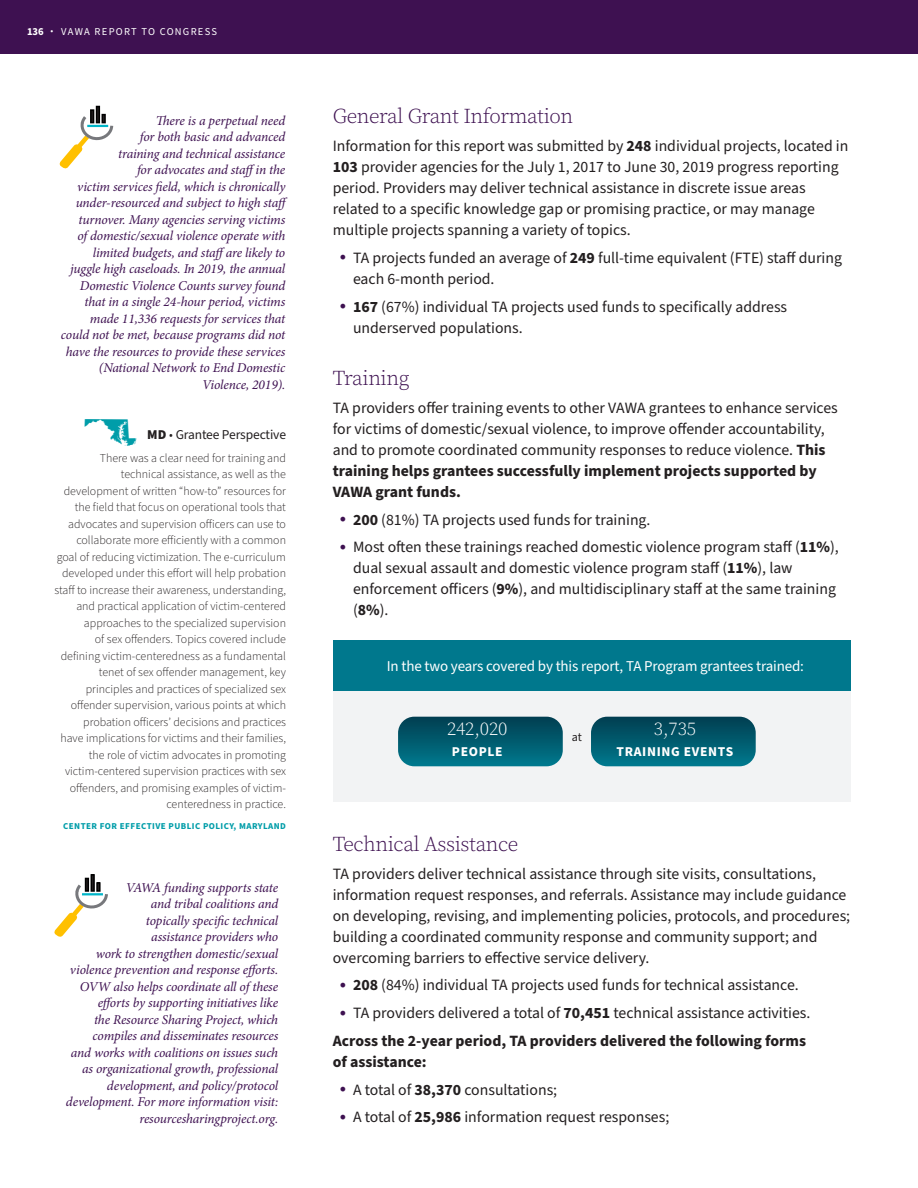
<style>
.page{position:relative;width:918px;height:1188px;background:#fff}
.page>*{position:absolute;margin:0;border:0;box-sizing:border-box;transform-origin:0 0}
.TABLE_TEXT{font:45px "State Face";color:#009da9}
.SUBTITLE{font:300 21px "Source Serif Pro";letter-spacing:-.02em;color:#3e1151}
.PULLQUOTE_GUTTER{font:300 18.9px "Source Serif Pro";letter-spacing:-.01em;color:#fff}
.BODY{font:15.75px/21px "Source Sans Pro";color:#231f20}
.BODY-2{font:700 15.75px/21px "Source Sans Pro";color:#231f20}
.t1{font:15px "Source Sans Pro";letter-spacing:-.01em;color:#fff}
.Pullquote_-_Right_Li{font:italic 13.5px/16.5px "Minion Pro";letter-spacing:-.015em;color:#3e1151;text-align:right}
.GRANTEE_HEADER_2{font:13.5px "Source Sans Pro";letter-spacing:-.01em;color:#231f20}
.t2{font:700 13.5px "Source Sans Pro";letter-spacing:.05em;color:#fff}
.t3{font:12.15px "Source Sans Pro";color:#231f20}
.GRANTEE_QUOTE{font:300 12px/16.5px "Source Sans Pro";color:#231f20;text-align:right}
.t4{font:10.5px "Source Sans Pro";letter-spacing:.12em;color:#fff}
.GRANTEE{font:700 9px "Source Sans Pro";letter-spacing:.05em;color:#009da9}
.s1{font-weight:700}
.s2{font-weight:200}
.s3{font-weight:900}
.s4{font-weight:300}
.s5{font-family:"Minion Pro";font-size:18px;color:#3e1151}
</style>
<div class="page">
<div style="left:0;top:0;width:918px;height:54px;background:#3e1151"></div>
<div style="left:333px;top:686px;width:517px;height:116px;background:#f2f3f4"></div>
<div style="left:333px;top:640px;width:517px;height:51px;background:#00788d"></div>
<svg style="left:398px;top:717px;width:165px;height:49px;background:#075f72"></svg>
<svg style="left:591px;top:717px;width:165px;height:49px;background:#075f72"></svg>
<svg style="left:59px;top:106px;width:55px;height:63px"></svg>
<div style="left:91px;top:874px;width:4px;height:18px;border:2px solid #000"></div>
<svg style="left:54px;top:878px;width:54px;height:59px"></svg>
<p class="t4" style="left:27px;top:24px;width:192px"><span class="s1">136</span> <span class="s2">•</span> VAWA REPORT TO CONGRESS</p>
<p class="Pullquote_-_Right_Li" style="left:156px;top:112px;width:131px">There is a perpetual need</p>
<p class="Pullquote_-_Right_Li" style="left:140px;top:129px;width:147px">for both basic and advanced</p>
<p class="Pullquote_-_Right_Li" style="left:118px;top:145px;width:169px">training and technical assistance</p>
<p class="Pullquote_-_Right_Li" style="left:137px;top:162px;width:150px">for advocates and staffin the</p>
<p class="Pullquote_-_Right_Li" style="left:77px;top:178px;width:210px">victim services field, which is chronically</p>
<p class="Pullquote_-_Right_Li" style="left:76px;top:195px;width:215px">under-resourced and subject to high staff</p>
<p class="Pullquote_-_Right_Li" style="left:78px;top:211px;width:208px">turnover. Many agencies serving victims</p>
<p class="Pullquote_-_Right_Li" style="left:78px;top:228px;width:209px">of domestic/sexual violence operate with</p>
<p class="Pullquote_-_Right_Li" style="left:93px;top:244px;width:194px">limited budgets, and staffare likely to</p>
<p class="Pullquote_-_Right_Li" style="left:70px;top:261px;width:217px">juggle high caseloads. In 2019, the annual</p>
<p class="Pullquote_-_Right_Li" style="left:80px;top:277px;width:207px">Domestic Violence Counts survey found</p>
<p class="Pullquote_-_Right_Li" style="left:84px;top:294px;width:202px">that in a single 24-hour period, victims</p>
<p class="Pullquote_-_Right_Li" style="left:90px;top:310px;width:197px">made 11,336 requests for services that</p>
<p class="Pullquote_-_Right_Li" style="left:61px;top:327px;width:226px">could not be met, because programs did not</p>
<p class="Pullquote_-_Right_Li" style="left:66px;top:343px;width:221px">have the resources to provide these services</p>
<p class="Pullquote_-_Right_Li" style="left:99px;top:360px;width:188px">(National Network to End Domestic</p>
<p class="Pullquote_-_Right_Li" style="left:202px;top:376px;width:85px">Violence, 2019).</p>
<p class="GRANTEE_HEADER_2" style="left:147px;top:425px;width:140px"><span class="s3">MD</span> <span class="s4">•</span> Grantee Perspective</p>
<p class="GRANTEE_QUOTE" style="left:54px;top:450px;width:233px">There was a clear need for training and technical assistance, as well as the development of written “how-to” resources for the field that focus on operational tools that advocates and supervision officers can use to collaborate more efficiently with a common goal of reducing victimization. The e-curriculum developed under this effort will help probation staff to increase their awareness, understanding, and practical application of victim-centered approaches to the specialized supervision<br>of sex offenders. Topics covered include defining victim-centeredness as a fundamental tenet of sex offender management, key principles and practices of specialized sex offender supervision, various points at which probation officers’ decisions and practices<br>have implications for victims and their families, the role of victim advocates in promoting victim-centered supervision practices with sex offenders, and promising examples of victim&shy;centeredness in practice.</p>
<p class="GRANTEE" style="left:63px;top:819px;width:224px">CENTER FOR EFFECTIVE PUBLIC POLICY, MARYLAND</p>
<p class="TABLE_TEXT" style="left:82px;top:413px;width:58px">T</p>
<p class="Pullquote_-_Right_Li" style="left:66px;top:879px;width:214px">VAWA funding supports state<br>and tribal coalitions and<br>topically specific technical<br>assistance providers who<br>work to strengthen domestic/sexual violence prevention and response efforts.<br>OVW also helps coordinate all of these efforts by supporting initiatives like<br>the Resource Sharing Project, which compiles and disseminates resources<br>and works with coalitions on issues such as organizational growth, professional development, and policy/protocol development. For more information visit: resourcesharingproject.org.</p>
<p class="SUBTITLE" style="left:333px;top:103px;width:242px">General Grant Information</p>
<p class="BODY" style="left:333px;top:136px;width:517px">Information for this report was submitted by <span class="s1">248</span> individual projects, located in <span class="s1">103</span> provider agencies for the July 1, 2017 to June 30, 2019 progress reporting period. Providers may deliver technical assistance in discrete issue areas related to a specific knowledge gap or promising practice, or may manage multiple projects spanning a variety of topics.</p>
<p class="BODY" style="left:353px;top:248px;width:490px;text-indent:-14px"><span class="s5">•</span> TA projects funded an average of <span class="s1">249</span> full-time equivalent (FTE) staff during each 6-month period.</p>
<p class="BODY" style="left:353px;top:296px;width:436px;text-indent:-14px"><span class="s5">•</span> <span class="s1">167</span> (67%) individual TA projects used funds to specifically address underserved populations.</p>
<p class="SUBTITLE" style="left:333px;top:365px;width:78px">Training</p>
<p class="BODY" style="left:333px;top:398px;width:507px">TA providers offer training events to other VAWA grantees to enhance services for victims of domestic/sexual violence, to improve offender accountability, and to promote coordinated community responses to reduce violence. <span class="s1">This training helps grantees successfully implement projects supported by VAWA grant funds.</span></p>
<p class="BODY" style="left:340px;top:509px;width:312px"><span class="s5">•</span> <span class="s1">200</span> (81%) TA projects used funds for training.</p>
<p class="BODY" style="left:353px;top:537px;width:487px;text-indent:-14px"><span class="s5">•</span> M ost often these trainings reached domestic violence program staff (<span class="s1">11%</span>), dual sexual assault and domestic violence program staff (<span class="s1">11%</span>), law enforcement officers (<span class="s1">9%</span>), and multidisciplinary staff at the same training (<span class="s1">8%</span>).</p>
<p class="t1" style="left:387px;top:656px;width:419px">In the two years covered by this report, TA Program grantees trained:</p>
<p class="PULLQUOTE_GUTTER" style="left:447px;top:716px;width:62px">242,020</p>
<p class="t2" style="left:452px;top:742px;width:52px">PEOPLE</p>
<p class="t3" style="left:572px;top:729px;width:11px">at</p>
<p class="PULLQUOTE_GUTTER" style="left:654px;top:716px;width:44px">3,735</p>
<p class="t2" style="left:617px;top:742px;width:118px">TRAINING EVENTS</p>
<p class="SUBTITLE" style="left:333px;top:830px;width:187px">Technical Assistance</p>
<p class="BODY" style="left:333px;top:863px;width:519px">TA providers deliver technical assistance through site visits, consultations, information request responses, and referrals. Assistance may include guidance on developing, revising, and implementing policies, protocols, and procedures; building a coordinated community response and community support; and overcoming barriers to effective service delivery.</p>
<p class="BODY" style="left:340px;top:975px;width:461px"><span class="s5">•</span> <span class="s1">208</span> (84%) individual TA projects used funds for technical assistance.</p>
<p class="BODY" style="left:340px;top:1003px;width:472px"><span class="s5">•</span> TA providers delivered a total of <span class="s1">70,451</span> technical assistance activities.</p>
<p class="BODY-2" style="left:333px;top:1031px;width:475px">Across the 2-year period, TA providers delivered the following forms of assistance:</p>
<p class="BODY" style="left:340px;top:1079px;width:219px"><span class="s5">•</span> A total of <span class="s1">38,370</span> consultations;</p>
<p class="BODY" style="left:340px;top:1107px;width:331px"><span class="s5">•</span> A total of <span class="s1">25,986</span> information request responses;</p>
</div>
